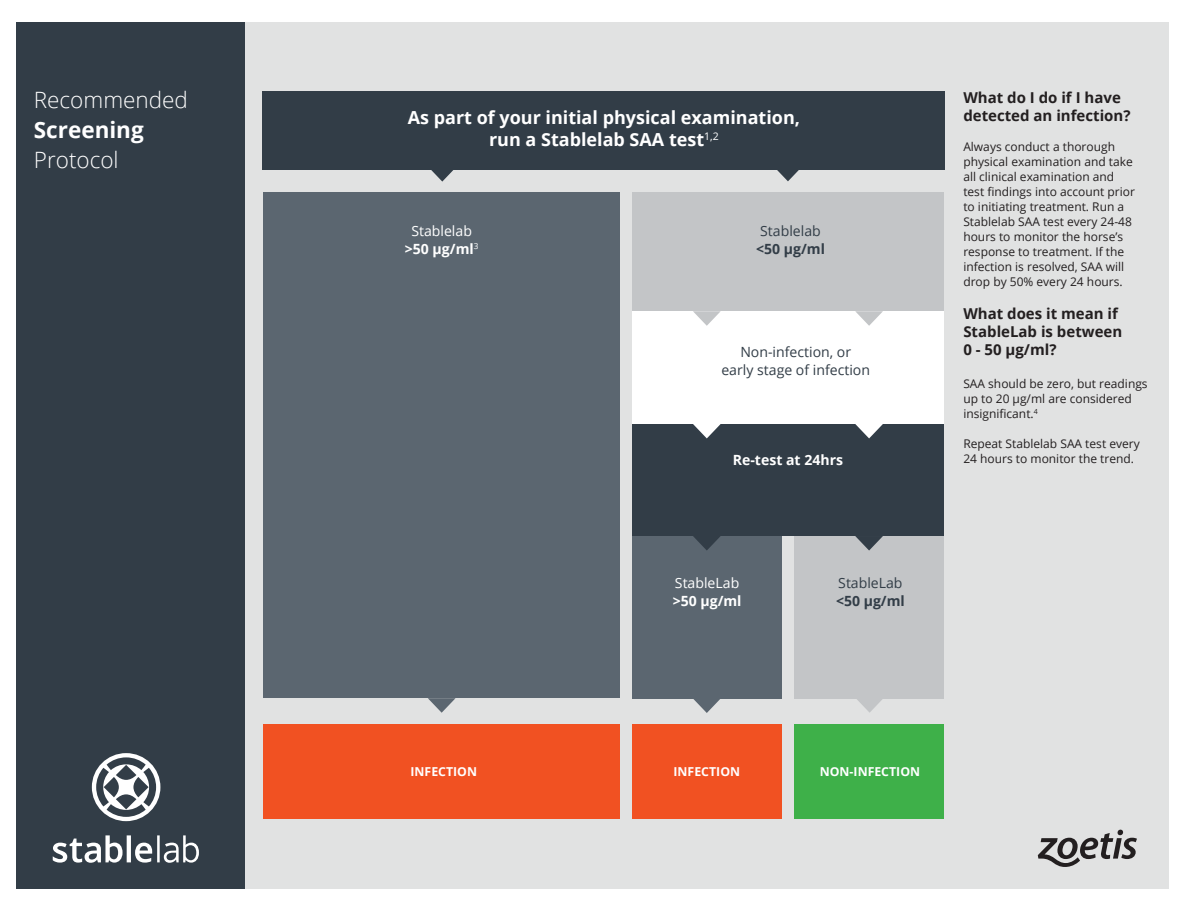
<style>
.page{position:relative;width:1188px;height:918px;background:#fff}
.page>*{position:absolute;margin:0;border:0;box-sizing:border-box;transform-origin:0 0}
.t1{font:300 22.5px/30px "Open Sans";color:#fff}
.t2{font:700 18px "Open Sans";color:#fff}
.t3{font:700 15px/18px "Open Sans";color:#231f20}
.t4{font:14.1px "Open Sans";color:#323d47}
.t5{font:700 14.1px "Open Sans";color:#fff}
.t6{font:14.1px "Open Sans";color:#fff}
.t7{font:700 14.1px "Open Sans";color:#323d47}
.t8{font:700 12.3px "Open Sans";color:#fff}
.t9{font:12px/15px "Open Sans";color:#231f20}
.s1{font-weight:700}
</style>
<div class="page">
<div style="left:17px;top:23px;width:1152px;height:866px;background:#e1e2e2"></div>
<div style="left:17px;top:23px;width:228px;height:866px;background:#323d47"></div>
<svg style="left:53px;top:835px;width:146px;height:28px"></svg>
<svg style="left:92px;top:753px;width:68px;height:68px"></svg>
<svg style="left:1038px;top:830px;width:99px;height:37px"></svg>
<div style="left:794px;top:725px;width:150px;height:94px;background:#3eb049"></div>
<div style="left:632px;top:192px;width:312px;height:119px;background:#c3c5c7"></div>
<div style="left:794px;top:536px;width:150px;height:162px;background:#c3c5c7"></div>
<div style="left:632px;top:536px;width:150px;height:162px;background:#5b6670"></div>
<div style="left:632px;top:423px;width:312px;height:113px;background:#323d47"></div>
<div style="left:632px;top:311px;width:312px;height:113px;background:#fff"></div>
<div style="left:263px;top:192px;width:357px;height:506px;background:#5b6670"></div>
<div style="left:263px;top:725px;width:357px;height:94px;background:#f15122"></div>
<div style="left:632px;top:725px;width:150px;height:94px;background:#f15122"></div>
<svg style="left:693px;top:424px;width:28px;height:14px"></svg>
<svg style="left:855px;top:424px;width:28px;height:14px"></svg>
<svg style="left:693px;top:311px;width:28px;height:15px"></svg>
<svg style="left:693px;top:536px;width:28px;height:14px"></svg>
<svg style="left:855px;top:536px;width:28px;height:15px"></svg>
<svg style="left:693px;top:698px;width:28px;height:15px"></svg>
<svg style="left:856px;top:698px;width:28px;height:15px"></svg>
<svg style="left:428px;top:698px;width:28px;height:15px"></svg>
<div style="left:263px;top:91px;width:682px;height:79px;background:#323d47"></div>
<svg style="left:431px;top:170px;width:23px;height:12px"></svg>
<svg style="left:777px;top:170px;width:22px;height:11px"></svg>
<svg style="left:855px;top:311px;width:28px;height:15px"></svg>
<p class="t1" style="left:34px;top:85px;width:156px">Recommended<br><span class="s1">Screening</span></p>
<p class="t1" style="left:34px;top:145px;width:86px">Protocol</p>
<p class="t2" style="left:408px;top:105px;width:394px">As part of your initial physical examination,</p>
<p class="t2" style="left:489px;top:127px;width:231px">run a Stablelab SAA test<sup>1,2</sup></p>
<p class="t6" style="left:411px;top:221px;width:62px">Stablelab</p>
<p class="t5" style="left:405px;top:239px;width:75px">&gt;50 µg/ml<sup>3</sup></p>
<p class="t4" style="left:760px;top:221px;width:62px">Stablelab</p>
<p class="t7" style="left:756px;top:239px;width:70px">&lt;50 µg/ml</p>
<p class="t4" style="left:740px;top:343px;width:112px">Non-infection, or</p>
<p class="t4" style="left:721px;top:360px;width:150px">early stage of infection</p>
<p class="t5" style="left:733px;top:450px;width:112px">Re-test at 24hrs</p>
<p class="t6" style="left:675px;top:573px;width:66px">StableLab</p>
<p class="t5" style="left:673px;top:590px;width:70px">&gt;50 µg/ml</p>
<p class="t4" style="left:838px;top:573px;width:66px">StableLab</p>
<p class="t7" style="left:836px;top:590px;width:70px">&lt;50 µg/ml</p>
<p class="t3" style="left:963px;top:88px;width:169px">What do I do if I have detected an infection?</p>
<p class="t9" style="left:963px;top:139px;width:173px">Always conduct a thorough physical examination and take all clinical examination and test findings into account prior to initiating treatment. Run a<br>Stablelab SAA test every 24-48 hours to monitor the horse’s response to treatment. If the infection is resolved, SAA will drop by 50% every 24 hours.</p>
<p class="t3" style="left:963px;top:304px;width:160px">What does it mean if<br>StableLab is between</p>
<p class="t3" style="left:963px;top:340px;width:95px">0 - 50 µg/ml?</p>
<p class="t9" style="left:963px;top:376px;width:186px">SAA should be zero, but readings up to 20 µg/ml are considered insignificant.<sup>4</sup></p>
<p class="t9" style="left:963px;top:436px;width:178px">Repeat Stablelab SAA test every<br>24 hours to monitor the trend.</p>
<p class="t8" style="left:411px;top:763px;width:68px">INFECTION</p>
<p class="t8" style="left:674px;top:763px;width:68px">INFECTION</p>
<p class="t8" style="left:820px;top:763px;width:102px">NON-INFECTION</p>
</div>
